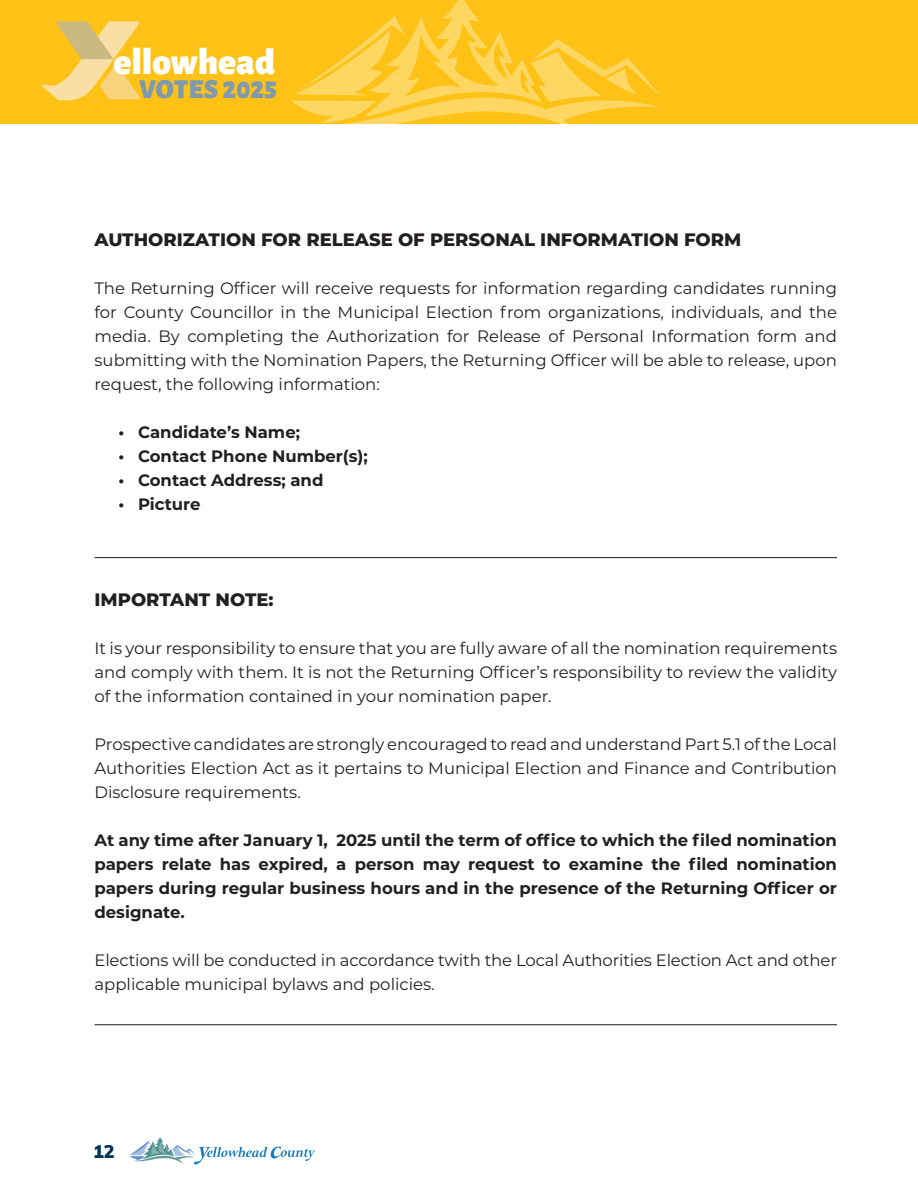
<style>
.page{position:relative;width:918px;height:1188px;background:#fff}
.page>*{position:absolute;margin:0;border:0;box-sizing:border-box;transform-origin:0 0}
.t1{font:900 37.35px "Alegreya Sans";color:#fff}
.t2{font:900 27.6px "Alegreya Sans";color:#7f99af}
.t3{font:800 18px "Montserrat";color:#231f20}
.t4{font:900 18px "Muli";color:#003452}
.t5{font:16.5px/24px "Montserrat";color:#231f20;text-align:justify}
.t6{font:700 16.5px/24px "Montserrat";color:#231f20;text-align:justify}
</style>
<div class="page">
<div style="left:0;top:0;width:918px;height:124px;background:#fec216"></div>
<svg style="left:291px;top:0;width:369px;height:124px"></svg>
<svg style="left:130px;top:1137px;width:185px;height:27px"></svg>
<svg style="left:42px;top:21px;width:98px;height:80px"></svg>
<hr style="left:94px;top:557px;width:743px;height:1px;background:#231f20">
<hr style="left:94px;top:1024px;width:743px;height:1px;background:#231f20">
<h1 class="t1" style="left:114px;top:32px;width:163px">ellowhead</h1>
<h2 class="t2" style="left:139px;top:67px;width:140px">VOTES 2025</h2>
<p class="t3" style="left:94px;top:226px;width:648px">AUTHORIZATION FOR RELEASE OF PERSONAL INFORMATION FORM</p>
<p class="t5" style="left:94px;top:276px;width:744px">The Returning Officer will receive requests for information regarding candidates running for County Councillor in the Municipal Election from organizations, individuals, and the media. By completing the Authorization for Release of Personal Information form and submitting with the Nomination Papers, the Returning Officer will be able to release, upon request, the following information:</p>
<p class="t6" style="left:119px;top:419px;width:183px">• Candidate’s Name;</p>
<p class="t6" style="left:119px;top:443px;width:251px">• Contact Phone Number(s);</p>
<p class="t6" style="left:119px;top:467px;width:207px">• Contact Address; and</p>
<p class="t6" style="left:119px;top:491px;width:84px">• Picture</p>
<p class="t3" style="left:94px;top:586px;width:181px">IMPORTANT NOTE:</p>
<p class="t5" style="left:94px;top:636px;width:744px">It is your responsibility to ensure that you are fully aware of all the nomination requirements and comply with them. It is not the Returning Officer’s responsibility to review the validity of the information contained in your nomination paper.</p>
<p class="t5" style="left:94px;top:732px;width:744px">Prospective candidates are strongly encouraged to read and understand Part 5.1 of the Local Authorities Election Act as it pertains to Municipal Election and Finance and Contribution Disclosure requirements.</p>
<p class="t6" style="left:94px;top:827px;width:744px">At any time after January 1, 2025 until the term of office to which the filed nomination papers relate has expired, a person may request to examine the filed nomination papers during regular business hours and in the presence of the Returning Officer or designate.</p>
<p class="t5" style="left:94px;top:948px;width:744px">Elections will be conducted in accordance twith the Local Authorities Election Act and other applicable municipal bylaws and policies.</p>
<p class="t4" style="left:93px;top:1138px;width:23px">12</p>
</div>
